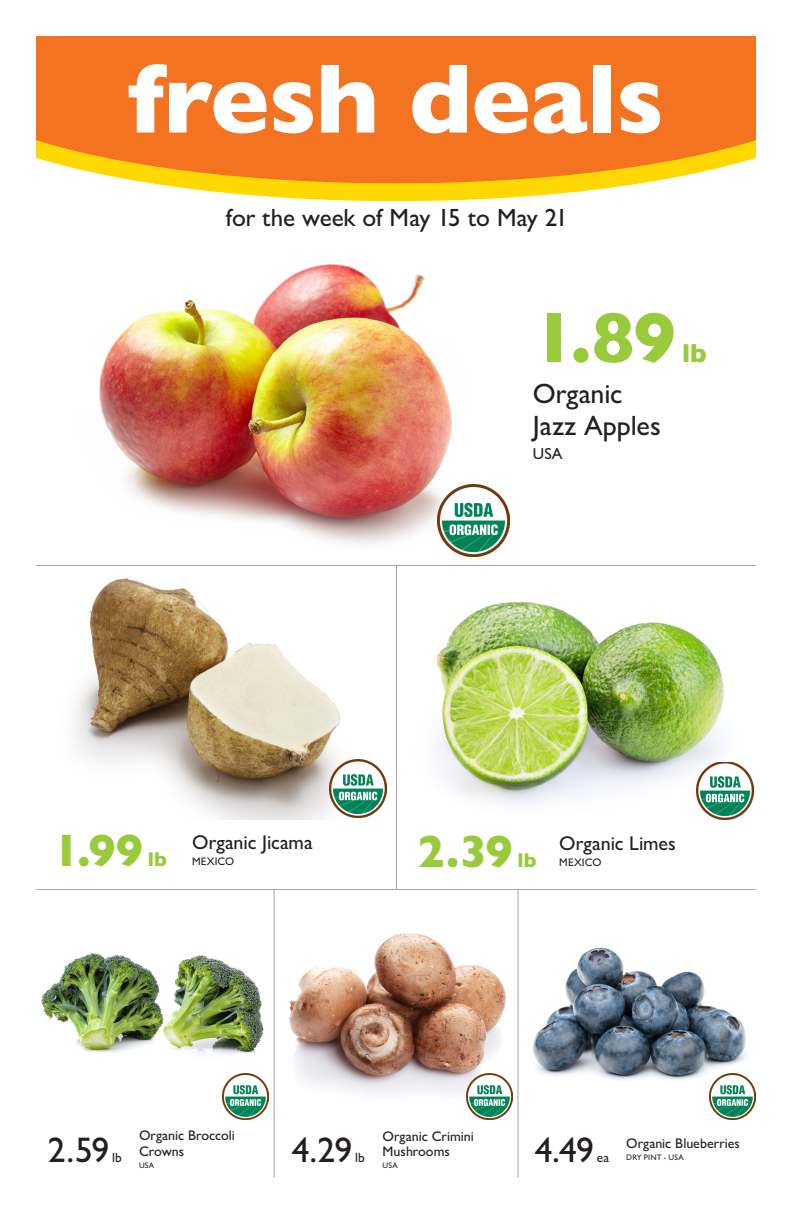
<style>
.page{position:relative;width:792px;height:1224px;background:#fff}
.page>*{position:absolute;margin:0;border:0;box-sizing:border-box;transform-origin:0 0}
.t1{font:800 99.8px "Gill Sans MT Pro";letter-spacing:-.01em;color:#fff}
.t2{font:800 72px "Gill Sans MT Pro";color:#99ca3b}
.t3{font:800 46px "Gill Sans MT Pro";color:#99ca3b}
.t4{font:500 35.6px "Gill Sans MT Pro";color:#231f20}
.t5{font:500 28px "Gill Sans MT Pro";color:#231f20}
.t6{font:800 26.4px "Gill Sans MT Pro";color:#99ca3b}
.t7{font:500 25px "Gill Sans MT Pro";letter-spacing:-.005em;color:#231f20}
.t8{font:800 20.2px "Gill Sans MT Pro";color:#99ca3b}
.t9{font:500 20px "Gill Sans MT Pro";color:#231f20}
.t10{font:500 16px "Gill Sans MT Pro";color:#231f20}
.t11{font:500 14px/15px "Gill Sans MT Pro";color:#231f20}
.t12{font:500 13.4px "Gill Sans MT Pro";color:#231f20}
.t13{font:500 11px "Gill Sans MT Pro";letter-spacing:.01em;color:#231f20}
.t14{font:500 8px "Gill Sans MT Pro";letter-spacing:.02em;color:#231f20}
</style>
<div class="page">
<hr style="left:36px;top:565px;width:720px;height:1px;background:#231f20">
<hr style="left:36px;top:889px;width:720px;height:1px;background:#231f20">
<hr style="left:396px;top:566px;width:1px;height:323px;background:#231f20">
<hr style="left:274px;top:890px;width:1px;height:288px;background:#231f20">
<hr style="left:518px;top:890px;width:1px;height:288px;background:#231f20">
<img style="left:532px;top:947px;width:214px;height:133px">
<img style="left:710px;top:1073px;width:46px;height:47px">
<img style="left:288px;top:933px;width:218px;height:161px">
<img style="left:466px;top:1073px;width:46px;height:47px">
<img style="left:41px;top:953px;width:223px;height:101px">
<img style="left:223px;top:1073px;width:46px;height:47px">
<img style="left:436px;top:602px;width:288px;height:201px">
<img style="left:696px;top:762px;width:58px;height:58px">
<img style="left:75px;top:578px;width:291px;height:242px">
<img style="left:329px;top:760px;width:58px;height:57px">
<img style="left:99px;top:264px;width:375px;height:281px">
<img style="left:437px;top:485px;width:72px;height:72px">
<svg style="left:150px;top:183px;width:492px;height:18px;fill:#ffd801"></svg>
<svg style="left:36px;top:36px;width:720px;height:147px;background:#f47c24"></svg>
<p class="t1" style="left:128px;top:40px;width:538px">fresh deals</p>
<p class="t7" style="left:226px;top:203px;width:344px">for the week of May 15 to May 21</p>
<p class="t2" style="left:533px;top:295px;width:145px">1.89</p>
<p class="t5" style="left:533px;top:376px;width:91px">Organic</p>
<p class="t5" style="left:533px;top:408px;width:130px">Jazz Apples</p>
<p class="t10" style="left:533px;top:444px;width:31px">USA</p>
<p class="t6" style="left:682px;top:338px;width:26px">lb</p>
<p class="t3" style="left:53px;top:823px;width:92px">1.99</p>
<p class="t9" style="left:192px;top:831px;width:122px">Organic Jicama</p>
<p class="t13" style="left:192px;top:855px;width:44px">MEXICO</p>
<p class="t3" style="left:418px;top:824px;width:97px">2.39</p>
<p class="t9" style="left:559px;top:832px;width:118px">Organic Limes</p>
<p class="t8" style="left:148px;top:847px;width:21px">lb</p>
<p class="t13" style="left:559px;top:856px;width:44px">MEXICO</p>
<p class="t8" style="left:518px;top:848px;width:21px">lb</p>
<p class="t4" style="left:48px;top:1129px;width:63px">2.59</p>
<p class="t12" style="left:112px;top:1149px;width:11px">lb</p>
<p class="t11" style="left:139px;top:1128px;width:97px;line-height:16px">Organic Broccoli<br>Crowns</p>
<p class="t14" style="left:139px;top:1161px;width:17px">USA</p>
<p class="t11" style="left:383px;top:1129px;width:93px">Organic Crimini<br>Mushrooms</p>
<p class="t4" style="left:292px;top:1129px;width:62px">4.29</p>
<p class="t4" style="left:535px;top:1129px;width:61px">4.49</p>
<p class="t11" style="left:626px;top:1136px;width:115px">Organic Blueberries</p>
<p class="t12" style="left:355px;top:1149px;width:11px">lb</p>
<p class="t14" style="left:626px;top:1153px;width:59px">DRY PINT - USA</p>
<p class="t12" style="left:597px;top:1149px;width:14px">ea</p>
<p class="t14" style="left:383px;top:1161px;width:17px">USA</p>
</div>
